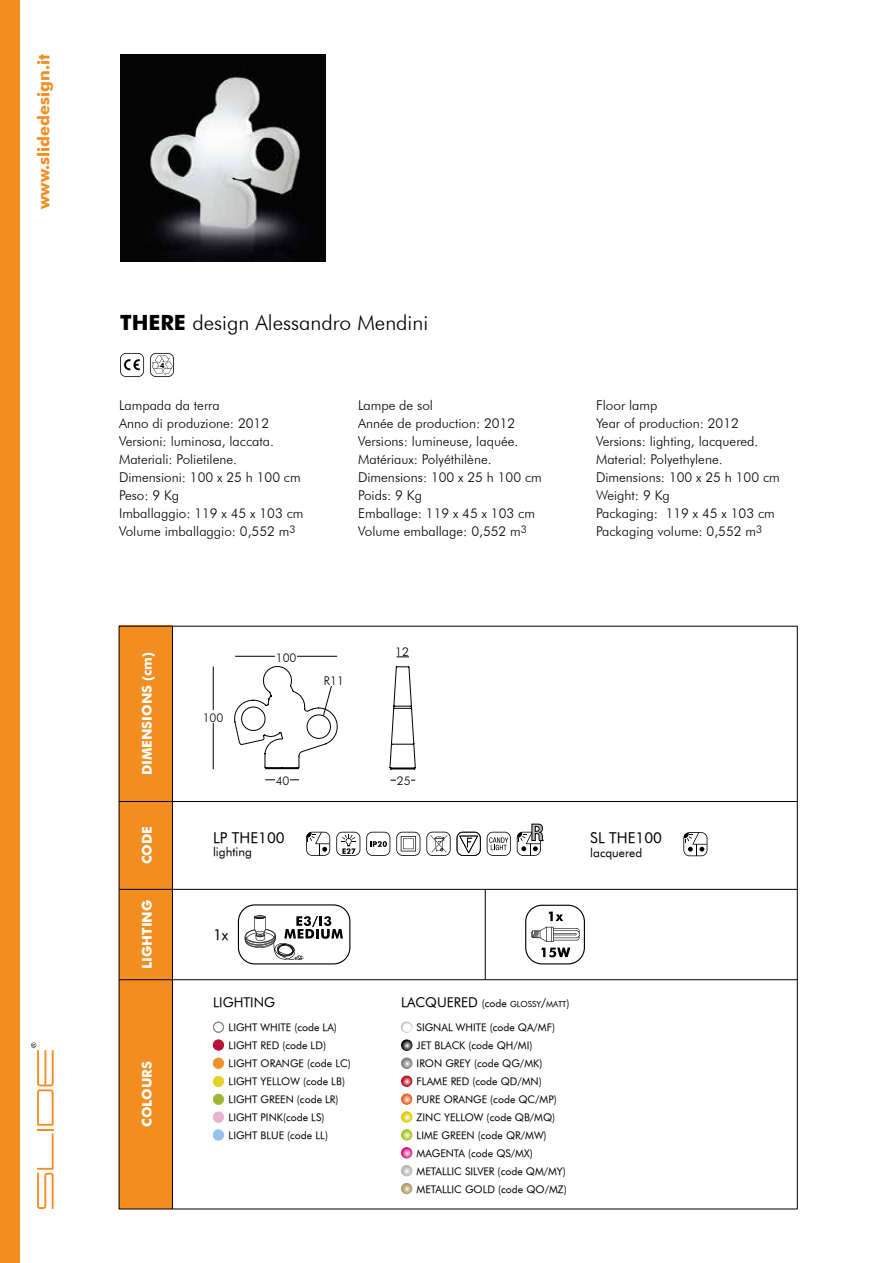
<style>
.page{position:relative;width:893px;height:1263px;background:#fff}
.page>*{position:absolute;margin:0;border:0;box-sizing:border-box;transform-origin:0 0}
.t1{font:300 21px "Futura BT";color:#000}
.t2{font:700 16.5px "Futura BT";color:#f28d22}
.t3{font:15px "Futura Book BT";color:#000}
.t4{font:300 13.5px/18px "Futura BT";color:#000}
.t5{font:700 13.5px "Futura BT";color:#fff}
.t6{font:13.5px "Futura Book BT";color:#000}
.t7{font:12px "Futura Book BT";color:#000}
.t8{font:300 12px "Futura BT";color:#000}
.t9{font:10.5px/18px "Futura Book BT";color:#000}
.t10{font:8.4px "Futura Book BT";color:#000}
.s1{font-weight:700}
.s2{font-size:13.5px}
.s3{font-size:10.5px}
.s4{font-size:12px}
</style>
<div class="page">
<div style="left:119px;top:626px;width:53px;height:583px;background:#f28d22"></div>
<hr style="left:172px;top:626px;width:1px;height:583px;background:#000">
<hr style="left:119px;top:889px;width:678px;height:1px;background:#000">
<hr style="left:119px;top:979px;width:678px;height:1px;background:#000">
<div style="left:0;top:0;width:20px;height:1263px;background:#f28d22"></div>
<svg style="left:31px;top:1042px;width:23px;height:167px"></svg>
<svg style="left:401px;top:1022px;width:11px;height:10px"></svg>
<div style="left:401px;top:1022px;width:11px;height:11px;border:1px solid #fff;border-radius:50%"></div>
<svg style="left:401px;top:1058px;width:11px;height:10px"></svg>
<div style="left:401px;top:1057px;width:11px;height:12px;border:1px solid #fff;border-radius:50%"></div>
<svg style="left:401px;top:1076px;width:11px;height:10px"></svg>
<div style="left:401px;top:1076px;width:11px;height:11px;border:1px solid #b80931;border-radius:50%"></div>
<svg style="left:401px;top:1094px;width:11px;height:10px"></svg>
<div style="left:401px;top:1093px;width:11px;height:12px;border:1px solid #eb5e2b;border-radius:50%"></div>
<svg style="left:401px;top:1112px;width:11px;height:10px"></svg>
<div style="left:401px;top:1111px;width:11px;height:11px;border:1px solid #dfcb00;border-radius:50%"></div>
<svg style="left:401px;top:1130px;width:11px;height:10px"></svg>
<div style="left:401px;top:1129px;width:11px;height:11px;border:1px solid #a5c715;border-radius:50%"></div>
<svg style="left:401px;top:1148px;width:11px;height:10px"></svg>
<div style="left:401px;top:1147px;width:11px;height:11px;border:1px solid #fff;border-radius:50%"></div>
<svg style="left:401px;top:1040px;width:11px;height:10px"></svg>
<div style="left:401px;top:1039px;width:11px;height:12px;border:1px solid #fff;border-radius:50%"></div>
<svg style="left:401px;top:1165px;width:11px;height:11px"></svg>
<div style="left:401px;top:1165px;width:11px;height:11px;border:1px solid #fff;border-radius:50%"></div>
<svg style="left:401px;top:1183px;width:11px;height:11px"></svg>
<div style="left:401px;top:1183px;width:11px;height:11px;border:1px solid #fff;border-radius:50%"></div>
<hr style="left:485px;top:889px;width:1px;height:90px;background:#000">
<hr style="left:119px;top:801px;width:678px;height:1px;background:#000">
<div style="left:213px;top:1058px;width:10px;height:10px;background:#f2912a;border-radius:50%"></div>
<div style="left:213px;top:1058px;width:11px;height:11px;border:1px solid #f28d22;border-radius:50%"></div>
<div style="left:213px;top:1076px;width:10px;height:10px;background:#e3d328;border-radius:50%"></div>
<div style="left:213px;top:1076px;width:11px;height:11px;border:1px solid #dfcb00;border-radius:50%"></div>
<div style="left:213px;top:1094px;width:10px;height:10px;background:#9fb739;border-radius:50%"></div>
<div style="left:213px;top:1094px;width:11px;height:11px;border:1px solid #8daa14;border-radius:50%"></div>
<div style="left:213px;top:1112px;width:10px;height:10px;background:#e8afd0;border-radius:50%"></div>
<div style="left:213px;top:1112px;width:11px;height:10px;border:1px solid #e8afd0;border-radius:50%"></div>
<div style="left:213px;top:1130px;width:10px;height:10px;background:#90c1e9;border-radius:50%"></div>
<div style="left:213px;top:1129px;width:11px;height:11px;border:1px solid #90c1e9;border-radius:50%"></div>
<div style="left:213px;top:1022px;width:11px;height:10px;border:1px solid #878787;border-radius:50%"></div>
<div style="left:213px;top:1040px;width:10px;height:10px;background:#ba1239;border-radius:50%"></div>
<div style="left:213px;top:1040px;width:11px;height:10px;border:1px solid #b80931;border-radius:50%"></div>
<img style="left:120px;top:54px;width:206px;height:207px">
<svg style="left:120px;top:353px;width:24px;height:24px"></svg>
<svg style="left:150px;top:353px;width:24px;height:24px"></svg>
<hr style="left:235px;top:656px;width:102px;height:1px;background:#000">
<hr style="left:265px;top:779px;width:34px;height:1px;background:#000">
<hr style="left:213px;top:666px;width:1px;height:103px;background:#000">
<svg style="left:234px;top:666px;width:104px;height:103px"></svg>
<svg style="left:389px;top:656px;width:27px;height:114px"></svg>
<div style="left:275px;top:650px;width:22px;height:12px;background:#fff"></div>
<div style="left:202px;top:710px;width:22px;height:13px;background:#fff"></div>
<div style="left:323px;top:673px;width:22px;height:13px;background:#fff"></div>
<div style="left:275px;top:773px;width:15px;height:16px;background:#fff"></div>
<svg style="left:525px;top:905px;width:60px;height:59px"></svg>
<svg style="left:238px;top:904px;width:112px;height:60px"></svg>
<svg style="left:683px;top:832px;width:24px;height:24px"></svg>
<svg style="left:306px;top:832px;width:24px;height:24px"></svg>
<svg style="left:366px;top:832px;width:24px;height:24px"></svg>
<svg style="left:396px;top:832px;width:24px;height:24px"></svg>
<svg style="left:457px;top:832px;width:24px;height:24px"></svg>
<svg style="left:426px;top:832px;width:25px;height:24px"></svg>
<svg style="left:336px;top:832px;width:24px;height:24px"></svg>
<svg style="left:517px;top:823px;width:26px;height:33px"></svg>
<svg style="left:487px;top:832px;width:24px;height:24px"></svg>
<p class="t2" style="left:34px;top:209px;width:156px;rotate:-90deg">www.slidedesign.it</p>
<h1 class="t1" style="left:120px;top:310px;width:310px"><span class="s1">THERE</span> design Alessandro Mendini</h1>
<p class="t4" style="left:119px;top:396px;width:186px">Lampada da terra<br>Anno di produzione: 2012<br>Versioni: luminosa, laccata.<br>Materiali: Polietilene.<br>Dimensioni: 100 x 25 h 100 cm<br>Peso: 9 Kg<br>Imballaggio: 119 x 45 x 103 cm<br>Volume imballaggio: 0,552 m<sup>3</sup></p>
<p class="t4" style="left:358px;top:396px;width:185px">Lampe de sol<br>Année de production: 2012<br>Versions: lumineuse, laquée.<br>Matériaux: Polyéthilène.<br>Dimensions: 100 x 25 h 100 cm<br>Poids: 9 Kg<br>Emballage: 119 x 45 x 103 cm<br>Volume emballage: 0,552 m<sup>3</sup></p>
<p class="t4" style="left:596px;top:396px;width:185px">Floor lamp<br>Year of production: 2012<br>Versions: lighting, lacquered.<br>Material: Polyethylene.<br>Dimensions: 100 x 25 h 100 cm<br>Weight: 9 Kg<br>Packaging: 119 x 45 x 103 cm<br>Packaging volume: 0,552 m<sup>3</sup></p>
<p class="t5" style="left:139px;top:775px;width:125px;rotate:-90deg">DIMENSIONS (cm)</p>
<p class="t5" style="left:139px;top:864px;width:40px;rotate:-90deg">CODE</p>
<p class="t5" style="left:139px;top:969px;width:71px;rotate:-90deg">LIGHTING</p>
<p class="t5" style="left:139px;top:1127px;width:67px;rotate:-90deg">COLOURS</p>
<p class="t8" style="left:203px;top:710px;width:22px">100</p>
<p class="t8" style="left:276px;top:650px;width:22px">100</p>
<p class="t8" style="left:276px;top:774px;width:15px">40</p>
<p class="t3" style="left:213px;top:828px;width:73px">LP THE100</p>
<p class="t7" style="left:213px;top:845px;width:40px">lighting</p>
<p class="t3" style="left:213px;top:925px;width:17px">1x</p>
<p class="t8" style="left:324px;top:673px;width:22px">R11</p>
<p class="t6" style="left:213px;top:994px;width:64px">LIGHTING</p>
<p class="t9" style="left:229px;top:1018px;width:124px">LIGHT WHITE (code LA)<br>LIGHT RED (code LD)<br>LIGHT ORANGE (code LC)<br>LIGHT YELLOW (code LB)<br>LIGHT GREEN (code LR)<br>LIGHT PINK(code LS)<br>LIGHT BLUE (code LL)</p>
<p class="t8" style="left:395px;top:644px;width:15px">12</p>
<p class="t8" style="left:397px;top:773px;width:15px">25</p>
<p class="t3" style="left:590px;top:829px;width:73px">SL THE100</p>
<p class="t7" style="left:590px;top:845px;width:53px">lacquered</p>
<p class="t10" style="left:401px;top:998px;width:170px"><span class="s2">LACQUERED</span> <span class="s3">(code</span> GLOSSY<span class="s4">/</span>MATT<span class="s3">)</span></p>
<p class="t9" style="left:417px;top:1018px;width:152px">SIGNAL WHITE (code QA/MF)<br>JET BLACK (code QH/MI)<br>IRON GREY (code QG/MK)<br>FLAME RED (code QD/MN)<br>PURE ORANGE (code QC/MP)<br>ZINC YELLOW (code QB/MQ)<br>LIME GREEN (code QR/MW)<br>MAGENTA (code QS/MX)<br>METALLIC SILVER (code QM/MY)<br>METALLIC GOLD (code QO/MZ)</p>
</div>
